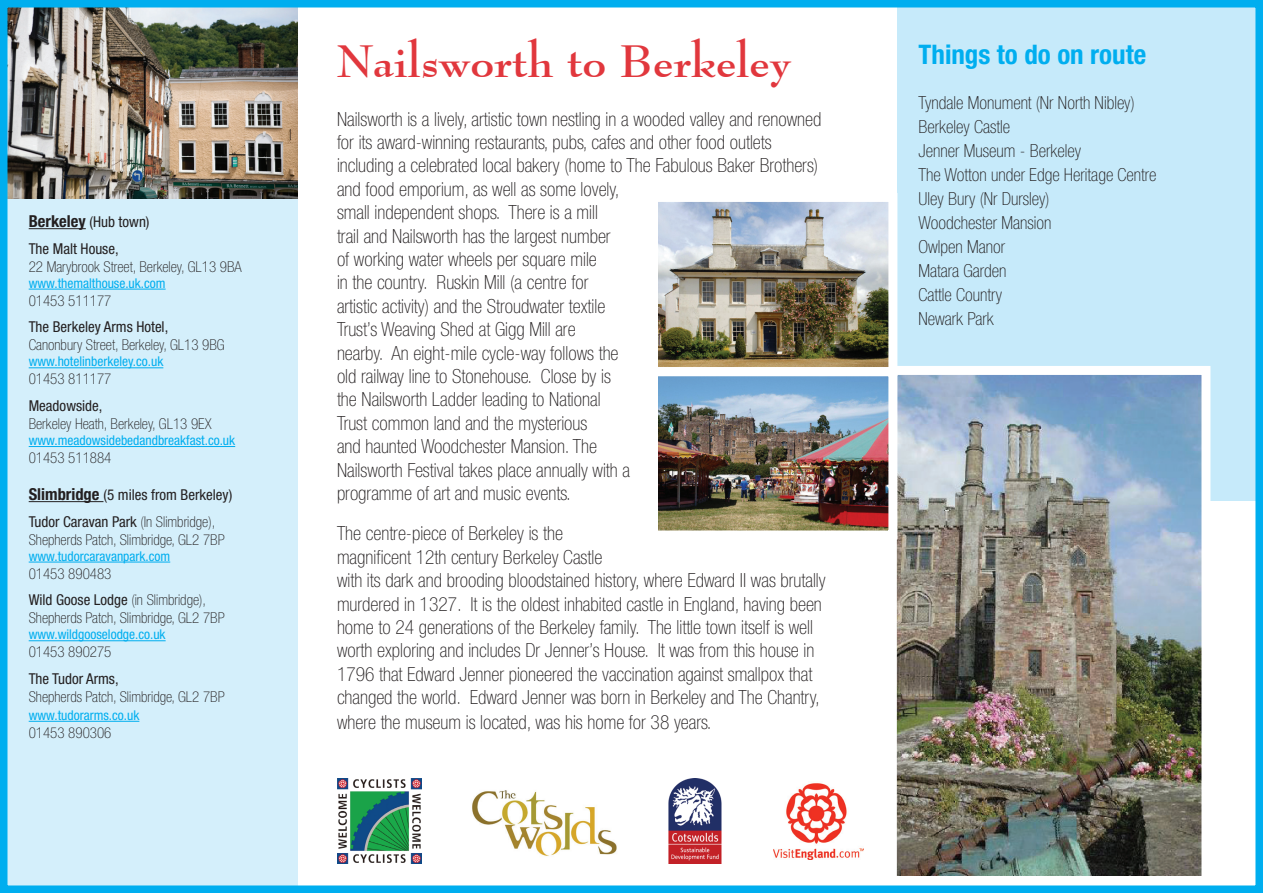
<style>
.page{position:relative;width:1263px;height:893px;background:#fff}
.page>*{position:absolute;margin:0;border:0;box-sizing:border-box;transform-origin:0 0}
.t1{font:700 45px "Bernhard Modern BT";color:#e1373d}
.t2{font:700 condensed 27px "Helvetica Neue LT Std";color:#00aeef}
.t3{font:100 condensed 19.5px/23.4px "Helvetica Neue LT Std";color:#231f20}
.t4{font:100 condensed 18px/24px "Helvetica Neue LT Std";color:#231f20}
.t5{font:100 condensed 15px/26.5px "Helvetica Neue LT Std";color:#231f20}
.t6{font:condensed 15px/26.5px "Helvetica Neue LT Std";color:#231f20}
.t7{font:condensed 13.5px "Helvetica Neue LT Std";color:#00aeef}
.s1{font-weight:700;font-size:16.5px}
.s2{font-weight:100}
.s3{font-weight:400}
</style>
<div class="page">
<div style="left:897px;top:0;width:366px;height:500px;background:#c6eafa"></div>
<img style="left:898px;top:376px;width:302px;height:499px">
<div style="left:888px;top:366px;width:322px;height:519px;border:9px solid #fff"></div>
<img style="left:658px;top:380px;width:244px;height:164px">
<div style="left:0;top:0;width:298px;height:893px;background:#d4effb"></div>
<hr style="left:29px;top:228px;width:57px;height:1px;background:#231f20">
<hr style="left:29px;top:289px;width:137px;height:1px;background:#00aeef">
<hr style="left:29px;top:367px;width:134px;height:1px;background:#00aeef">
<hr style="left:29px;top:446px;width:206px;height:1px;background:#00aeef">
<hr style="left:29px;top:501px;width:74px;height:1px;background:#231f20">
<hr style="left:29px;top:562px;width:141px;height:1px;background:#00aeef">
<hr style="left:29px;top:640px;width:137px;height:1px;background:#00aeef">
<hr style="left:29px;top:721px;width:110px;height:1px;background:#00aeef">
<img style="left:9px;top:9px;width:289px;height:189px">
<img style="left:658px;top:193px;width:244px;height:187px">
<div style="left:737px;top:770px;width:157px;height:103px;background:#fff"></div>
<img style="left:774px;top:783px;width:89px;height:76px">
<img style="left:337px;top:779px;width:85px;height:84px">
<img style="left:472px;top:790px;width:145px;height:66px">
<svg style="left:668px;top:778px;width:54px;height:86px"></svg>
<img style="left:668px;top:779px;width:54px;height:84px">
<div style="left:0;top:0;width:1263px;height:893px;border:8px solid #00aeef"></div>
<p class="t6" style="left:29px;top:208px;width:122px"><span class="s1">Berkeley</span> (Hub town)<br>The Malt House,</p>
<p class="t5" style="left:29px;top:253px;width:215px">22 Marybrook Street, Berkeley, GL13 9BA</p>
<p class="t7" style="left:29px;top:275px;width:138px">www.themalthouse.uk.com</p>
<p class="t5" style="left:29px;top:287px;width:84px">01453 511177</p>
<p class="t6" style="left:29px;top:314px;width:141px">The Berkeley Arms Hotel,</p>
<p class="t5" style="left:29px;top:332px;width:197px">Canonbury Street, Berkeley, GL13 9BG</p>
<p class="t7" style="left:29px;top:354px;width:136px">www.hotelinberkeley.co.uk</p>
<p class="t5" style="left:29px;top:366px;width:84px">01453 811177</p>
<p class="t6" style="left:29px;top:392px;width:75px">Meadowside,</p>
<p class="t5" style="left:29px;top:410px;width:184px">Berkeley Heath, Berkeley, GL13 9EX</p>
<p class="t7" style="left:29px;top:433px;width:208px">www.meadowsidebedandbreakfast.co.uk</p>
<p class="t5" style="left:29px;top:444px;width:84px">01453 511884</p>
<p class="t6" style="left:29px;top:481px;width:205px"><span class="s1">Slimbridge</span> (5 miles from Berkeley)<br>Tudor Caravan Park <span class="s2">(In Slimbridge),</span></p>
<p class="t5" style="left:29px;top:526px;width:197px">Shepherds Patch, Slimbridge, GL2 7BP</p>
<p class="t7" style="left:29px;top:548px;width:143px">www.tudorcaravanpark.com</p>
<p class="t5" style="left:29px;top:560px;width:179px">01453 890483<br><span class="s3">Wild Goose Lodge</span> (in Slimbridge),</p>
<p class="t5" style="left:29px;top:604px;width:197px">Shepherds Patch, Slimbridge, GL2 7BP</p>
<p class="t7" style="left:29px;top:627px;width:138px">www.wildgooselodge.co.uk</p>
<p class="t5" style="left:29px;top:639px;width:84px">01453 890275</p>
<p class="t6" style="left:29px;top:665px;width:91px">The Tudor Arms,</p>
<p class="t5" style="left:29px;top:683px;width:197px">Shepherds Patch, Slimbridge, GL2 7BP</p>
<p class="t7" style="left:29px;top:707px;width:112px">www.tudorarms.co.uk</p>
<p class="t5" style="left:29px;top:719px;width:84px">01453 890306</p>
<h1 class="t1" style="left:337px;top:32px;width:456px">Nailsworth to Berkeley</h1>
<p class="t3" style="left:337px;top:107px;width:486px">Nailsworth is a lively, artistic town nestling in a wooded valley and renowned for its award-winning restaurants, pubs, cafes and other food outlets including a celebrated local bakery (home to The Fabulous Baker Brothers) and food emporium, as well as some lovely,<br>small independent shops. There is a mill<br>trail and Nailsworth has the largest number<br>of working water wheels per square mile<br>in the country. Ruskin Mill (a centre for<br>artistic activity) and the Stroudwater textile<br>Trust’s Weaving Shed at Gigg Mill are<br>nearby. An eight-mile cycle-way follows the<br>old railway line to Stonehouse. Close by is<br>the Nailsworth Ladder leading to National<br>Trust common land and the mysterious<br>and haunted Woodchester Mansion. The<br>Nailsworth Festival takes place annually with a<br>programme of art and music events.</p>
<p class="t3" style="left:337px;top:522px;width:490px">The centre-piece of Berkeley is the<br>magnificent 12th century Berkeley Castle<br>with its dark and brooding bloodstained history, where Edward II was brutally murdered in 1327. It is the oldest inhabited castle in England, having been home to 24 generations of the Berkeley family. The little town itself is well worth exploring and includes Dr Jenner’s House. It was from this house in 1796 that Edward Jenner pioneered the vaccination against smallpox that changed the world. Edward Jenner was born in Berkeley and The Chantry,</p>
<p class="t3" style="left:337px;top:711px;width:376px">where the museum is located, was his home for 38 years.</p>
<h2 class="t2" style="left:918px;top:38px;width:229px">Things to do on route</h2>
<p class="t4" style="left:918px;top:91px;width:240px">Tyndale Monument (Nr North Nibley)<br>Berkeley Castle<br>Jenner Museum - Berkeley<br>The Wotton under Edge Heritage Centre<br>Uley Bury (Nr Dursley)<br>Woodchester Mansion<br>Owlpen Manor<br>Matara Garden<br>Cattle Country<br>Newark Park</p>
</div>
